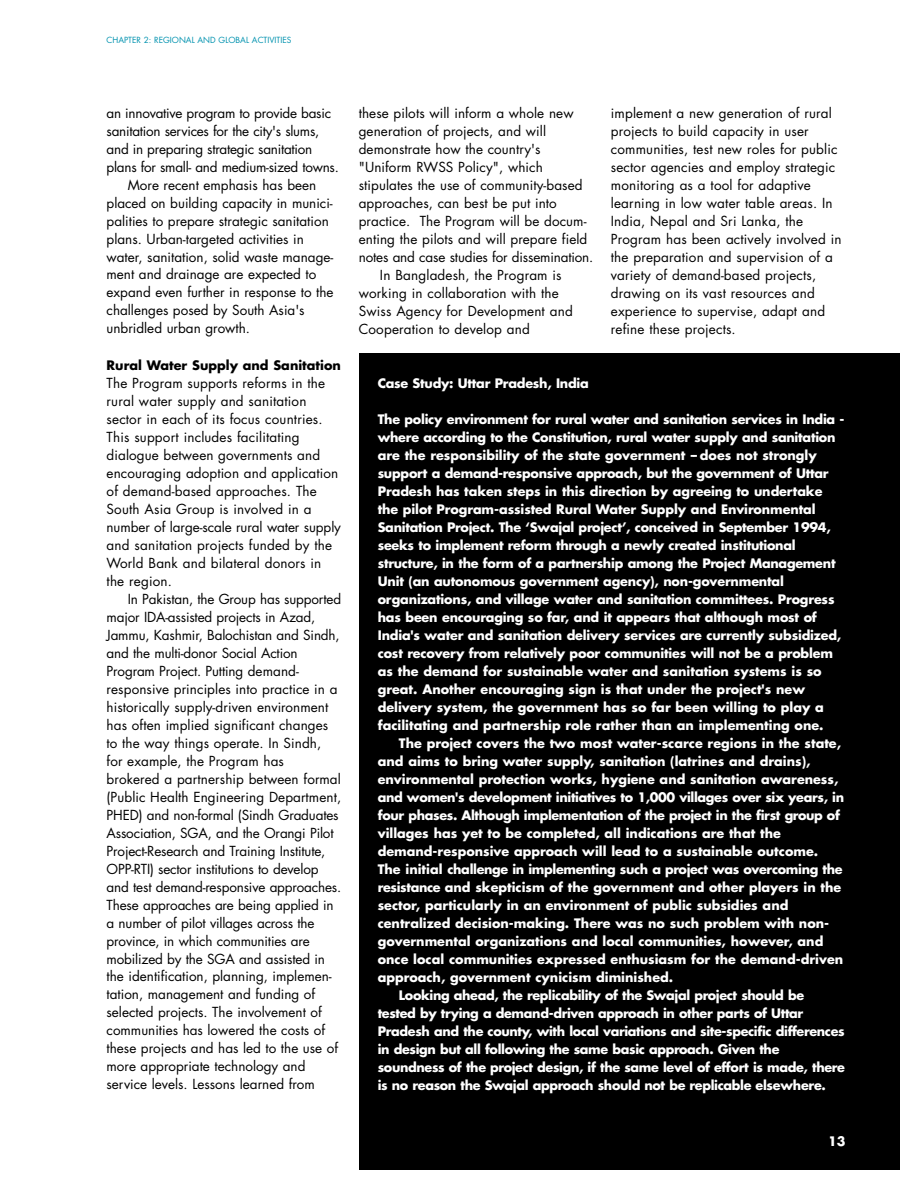
<style>
.page{position:relative;width:918px;height:1188px;background:#fff}
.page>*{position:absolute;margin:0;border:0;box-sizing:border-box;transform-origin:0 0}
.t1{font:13.5px/18px "Futura";letter-spacing:.005em;color:#000}
.t2{font:13.5px "Futura";letter-spacing:-.02em;color:#000}
.t3{font:700 12.75px/18px "Futura";letter-spacing:-.015em;color:#fff}
.t4{font:700 12.75px "Futura";color:#000}
.t5{font:8.25px "Futura";color:#0092af}
</style>
<div class="page">
<div style="left:359px;top:353px;width:541px;height:817px;background:#000"></div>
<p class="t5" style="left:107px;top:36px;width:186px">CHAPTER 2: REGIONAL AND GLOBAL ACTIVITIES</p>
<p class="t2" style="left:107px;top:106px;width:226px">an innovative program to provide basic</p>
<p class="t2" style="left:107px;top:124px;width:214px">sanitation services for the city's slums,</p>
<p class="t2" style="left:107px;top:142px;width:207px">and in preparing strategic sanitation</p>
<p class="t2" style="left:107px;top:160px;width:234px">plans for small- and medium-sized towns.</p>
<p class="t1" style="left:128px;top:177px;width:190px">More recent emphasis has been</p>
<p class="t1" style="left:107px;top:195px;width:228px">placed on building capacity in munici-</p>
<p class="t1" style="left:107px;top:213px;width:224px">palities to prepare strategic sanitation</p>
<p class="t1" style="left:107px;top:231px;width:199px">plans. Urban-targeted activities in</p>
<p class="t1" style="left:107px;top:249px;width:228px">water, sanitation, solid waste manage-</p>
<p class="t1" style="left:107px;top:267px;width:211px">ment and drainage are expected to</p>
<p class="t1" style="left:107px;top:285px;width:228px">expand even further in response to the</p>
<p class="t1" style="left:107px;top:303px;width:200px">challenges posed by South Asia's</p>
<p class="t1" style="left:107px;top:321px;width:145px">unbridled urban growth.</p>
<p class="t4" style="left:107px;top:359px;width:236px">Rural Water Supply and Sanitation</p>
<p class="t1" style="left:107px;top:375px;width:236px">The Program supports reforms in the rural water supply and sanitation sector in each of its focus countries.<br>This support includes facilitating dialogue between governments and encouraging adoption and application of demand-based approaches. The South Asia Group is involved in a number of large-scale rural water supply and sanitation projects funded by the World Bank and bilateral donors in the region.</p>
<p class="t1" style="left:107px;top:591px;width:236px;text-indent:21px">In Pakistan, the Group has supported major IDA-assisted projects in Azad, Jammu, Kashmir, Balochistan and Sindh, and the multi-donor Social Action Program Project. Putting demand&shy;responsive principles into practice in a historically supply-driven environment has often implied significant changes to the way things operate. In Sindh,<br>for example, the Program has<br>brokered a partnership between formal (Public Health Engineering Department, PHED) and non-formal (Sindh Graduates Association, SGA, and the Orangi Pilot Project-Research and Training Institute, OPP-RTI) sector institutions to develop and test demand-responsive approaches.<br>These approaches are being applied in a number of pilot villages across the province, in which communities are mobilized by the SGA and assisted in the identification, planning, implemen&shy;tation, management and funding of selected projects. The involvement of communities has lowered the costs of these projects and has led to the use of more appropriate technology and service levels. Lessons learned from</p>
<p class="t1" style="left:359px;top:105px;width:216px">these pilots will inform a whole new</p>
<p class="t1" style="left:359px;top:123px;width:189px">generation of projects, and will</p>
<p class="t1" style="left:359px;top:141px;width:183px">demonstrate how the country's</p>
<p class="t1" style="left:359px;top:159px;width:186px">"Uniform RWSS Policy", which</p>
<p class="t1" style="left:359px;top:177px;width:225px">stipulates the use of community-based</p>
<p class="t1" style="left:359px;top:195px;width:200px">approaches, can best be put into</p>
<p class="t1" style="left:359px;top:213px;width:229px">practice. The Program will be docum-</p>
<p class="t1" style="left:359px;top:231px;width:230px">enting the pilots and will prepare field</p>
<p class="t1" style="left:359px;top:249px;width:236px">notes and case studies for dissemination.</p>
<p class="t1" style="left:380px;top:267px;width:183px">In Bangladesh, the Program is</p>
<p class="t1" style="left:359px;top:285px;width:202px">working in collaboration with the</p>
<p class="t1" style="left:359px;top:303px;width:216px">Swiss Agency for Development and</p>
<p class="t1" style="left:359px;top:321px;width:173px">Cooperation to develop and</p>
<p class="t1" style="left:611px;top:105px;width:232px">implement a new generation of rural projects to build capacity in user communities, test new roles for public sector agencies and employ strategic monitoring as a tool for adaptive learning in low water table areas. In India, Nepal and Sri Lanka, the Program has been actively involved in the preparation and supervision of a variety of demand-based projects, drawing on its vast resources and experience to supervise, adapt and refine these projects.</p>
<p class="t3" style="left:378px;top:375px;width:213px">Case Study: Uttar Pradesh, India</p>
<p class="t3" style="left:378px;top:411px;width:468px">The policy environment for rural water and sanitation services in India - where according to the Constitution, rural water supply and sanitation are the responsibility of the state government -- does not strongly support a demand-responsive approach, but the government of Uttar Pradesh has taken steps in this direction by agreeing to undertake the pilot Program-assisted Rural Water Supply and Environmental Sanitation Project. The ‘Swajal project’, conceived in September 1994, seeks to implement reform through a newly created institutional structure, in the form of a partnership among the Project Management Unit (an autonomous government agency), non-governmental organizations, and village water and sanitation committees. Progress has been encouraging so far, and it appears that although most of India's water and sanitation delivery services are currently subsidized, cost recovery from relatively poor communities will not be a problem as the demand for sustainable water and sanitation systems is so great. Another encouraging sign is that under the project's new delivery system, the government has so far been willing to play a facilitating and partnership role rather than an implementing one.</p>
<p class="t3" style="left:399px;top:735px;width:444px">The project covers the two most water-scarce regions in the state,</p>
<p class="t3" style="left:378px;top:753px;width:434px">and aims to bring water supply, sanitation (latrines and drains),</p>
<p class="t3" style="left:378px;top:771px;width:462px">environmental protection works, hygiene and sanitation awareness,</p>
<p class="t3" style="left:378px;top:789px;width:468px">and women's development initiatives to 1,000 villages over six years, in</p>
<p class="t3" style="left:378px;top:807px;width:464px">four phases. Although implementation of the project in the first group of</p>
<p class="t3" style="left:378px;top:825px;width:405px">villages has yet to be completed, all indications are that the</p>
<p class="t3" style="left:378px;top:843px;width:442px">demand-responsive approach will lead to a sustainable outcome.</p>
<p class="t3" style="left:378px;top:861px;width:466px">The initial challenge in implementing such a project was overcoming the</p>
<p class="t3" style="left:378px;top:879px;width:465px">resistance and skepticism of the government and other players in the</p>
<p class="t3" style="left:378px;top:897px;width:412px">sector, particularly in an environment of public subsidies and</p>
<p class="t3" style="left:378px;top:915px;width:453px">centralized decision-making. There was no such problem with non-</p>
<p class="t3" style="left:378px;top:933px;width:447px">governmental organizations and local communities, however, and</p>
<p class="t3" style="left:378px;top:951px;width:467px">once local communities expressed enthusiasm for the demand-driven</p>
<p class="t3" style="left:378px;top:969px;width:297px">approach, government cynicism diminished.</p>
<p class="t3" style="left:399px;top:987px;width:407px">Looking ahead, the replicability of the Swajal project should be</p>
<p class="t3" style="left:378px;top:1005px;width:427px">tested by trying a demand-driven approach in other parts of Uttar</p>
<p class="t3" style="left:378px;top:1023px;width:469px">Pradesh and the county, with local variations and site-specific differences</p>
<p class="t3" style="left:378px;top:1041px;width:403px">in design but all following the same basic approach. Given the</p>
<p class="t3" style="left:378px;top:1059px;width:469px">soundness of the project design, if the same level of effort is made, there</p>
<p class="t3" style="left:378px;top:1077px;width:450px">is no reason the Swajal approach should not be replicable elsewhere.</p>
<p class="t3" style="left:828px;top:1133px;width:19px">13</p>
</div>
